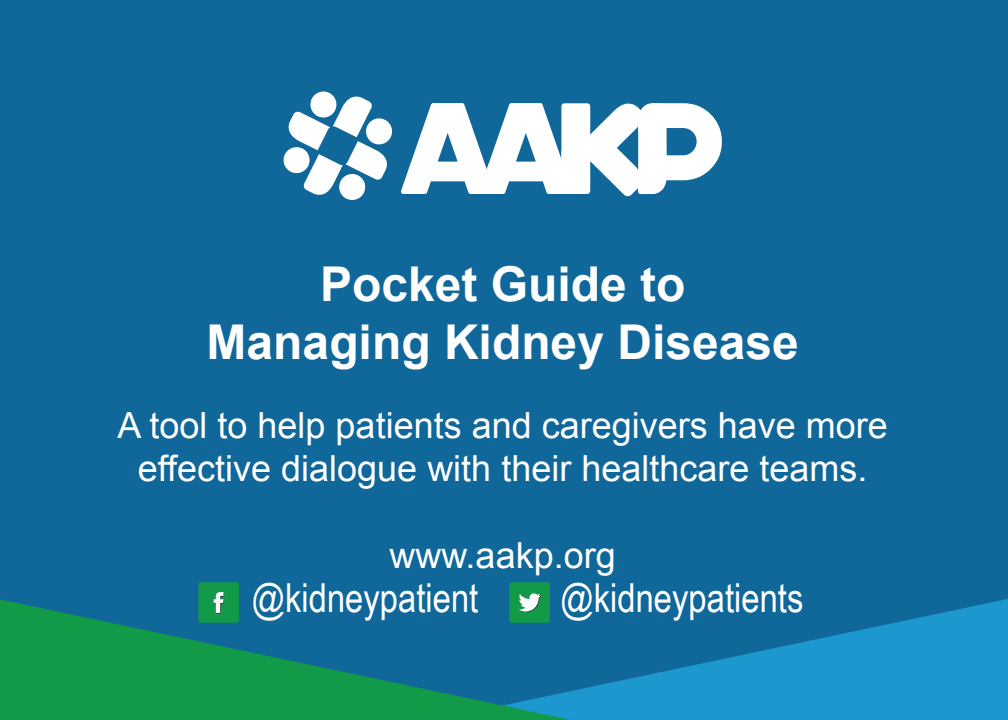
<style>
.page{position:relative;width:1008px;height:720px;background:#10679a}
.page>*{position:absolute;margin:0;border:0;box-sizing:border-box;transform-origin:0 0}
.t1{font:700 48px/57.6px "Arial";color:#fff;text-align:center}
.t2{font:40px "Arial Narrow";color:#fff}
.t3{font:36px/43.2px "Arial";color:#fff;text-align:center}
</style>
<div class="page">
<svg style="left:284px;top:92px;width:108px;height:108px"></svg>
<svg style="left:401px;top:103px;width:321px;height:94px"></svg>
<svg style="left:571px;top:599px;width:437px;height:121px;fill:#1c98ce"></svg>
<svg style="left:0;top:599px;width:571px;height:121px;fill:#129a48"></svg>
<div style="left:509px;top:582px;width:41px;height:41px;background:#129a48;border-radius:2px"></div>
<svg style="left:518px;top:593px;width:23px;height:19px"></svg>
<div style="left:198px;top:582px;width:41px;height:41px;background:#129a48;border-radius:2px"></div>
<svg style="left:214px;top:592px;width:10px;height:21px"></svg>
<svg style="left:1004px;top:714px;width:4px;height:6px"></svg>
<p class="t1" style="left:207px;top:257px;width:594px">Pocket Guide to<br>Managing Kidney Disease</p>
<p class="t3" style="left:117px;top:404px;width:772px">A tool to help patients and caregivers have more effective dialogue with their healthcare teams.</p>
<p class="t3" style="left:390px;top:534px;width:228px">www.aakp.org</p>
<p class="t2" style="left:252px;top:568px;width:228px">@kidneypatient</p>
<p class="t2" style="left:561px;top:568px;width:244px">@kidneypatients</p>
</div>
